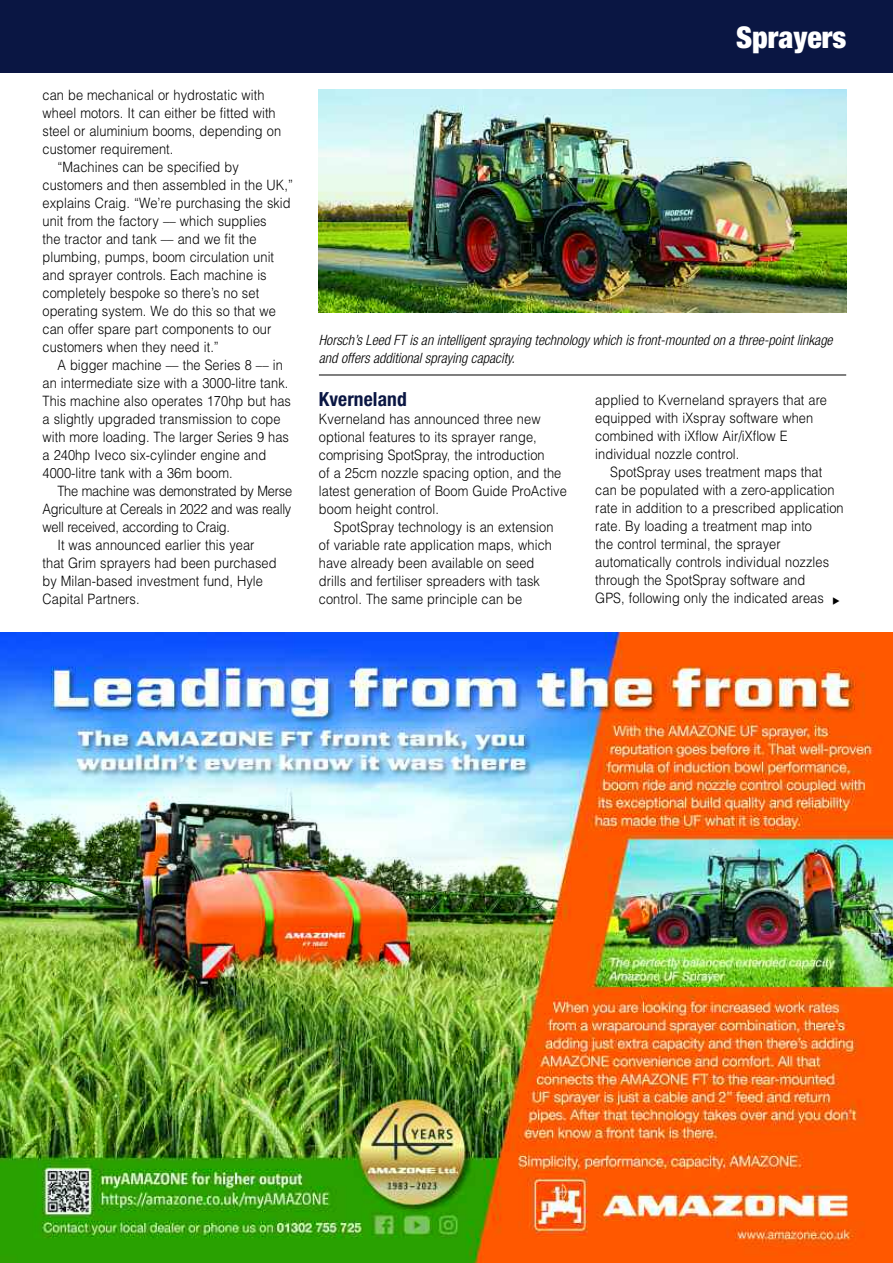
<style>
.page{position:relative;width:893px;height:1263px;background:#fff}
.page>*{position:absolute;margin:0;border:0;box-sizing:border-box;transform-origin:0 0}
.t1{font:900 condensed 30px "Helvetica Neue";color:#fff}
.t2{font:700 condensed 19.5px "Helvetica Neue";letter-spacing:.005em;color:#0a1643}
.t3{font:300 14.25px/18px "Helvetica";letter-spacing:.005em;color:#000;scale:.9 1}
.t4{font:italic 300 condensed 14.25px/18px "Helvetica Neue";color:#000}
.t5{font:300 14.25px "Helvetica";letter-spacing:-.015em;color:#000;scale:.9 1}
</style>
<div class="page">
<div style="left:0;top:0;width:893px;height:72px;background:#0a1643"></div>
<hr style="left:319px;top:375px;width:527px;height:1px;background:#000">
<img style="left:319px;top:89px;width:527px;height:223px">
<img style="left:0;top:633px;width:893px;height:630px">
<p class="t3" style="left:43px;top:86px;width:248px">can be mechanical or hydrostatic with</p>
<p class="t3" style="left:43px;top:104px;width:261px">wheel motors. It can either be fitted with</p>
<p class="t3" style="left:43px;top:122px;width:267px">steel or aluminium booms, depending on</p>
<p class="t3" style="left:43px;top:140px;width:147px">customer requirement.</p>
<p class="t3" style="left:57px;top:158px;width:203px">“Machines can be specified by</p>
<p class="t3" style="left:43px;top:176px;width:280px">customers and then assembled in the UK,”</p>
<p class="t3" style="left:43px;top:194px;width:277px">explains Craig. “We’re purchasing the skid</p>
<p class="t3" style="left:43px;top:212px;width:251px">unit from the factory –– which supplies</p>
<p class="t3" style="left:43px;top:230px;width:239px">the tractor and tank –– and we fit the</p>
<p class="t3" style="left:43px;top:248px;width:259px">plumbing, pumps, boom circulation unit</p>
<p class="t3" style="left:43px;top:266px;width:251px">and sprayer controls. Each machine is</p>
<p class="t3" style="left:43px;top:284px;width:242px">completely bespoke so there’s no set</p>
<p class="t3" style="left:43px;top:302px;width:261px">operating system. We do this so that we</p>
<p class="t3" style="left:43px;top:320px;width:256px">can offer spare part components to our</p>
<p class="t3" style="left:43px;top:338px;width:198px">customers when they need it.”</p>
<p class="t3" style="left:57px;top:356px;width:252px">A bigger machine –– the Series 8 –– in</p>
<p class="t3" style="left:43px;top:374px;width:275px">an intermediate size with a 3000-litre tank.</p>
<p class="t3" style="left:43px;top:392px;width:278px">This machine also operates 170hp but has</p>
<p class="t3" style="left:43px;top:410px;width:266px">a slightly upgraded transmission to cope</p>
<p class="t3" style="left:43px;top:428px;width:275px">with more loading. The larger Series 9 has</p>
<p class="t3" style="left:43px;top:446px;width:250px">a 240hp Iveco six-cylinder engine and</p>
<p class="t3" style="left:43px;top:464px;width:213px">4000-litre tank with a 36m boom.</p>
<p class="t5" style="left:57px;top:482px;width:262px">The machine was demonstrated by Merse</p>
<p class="t5" style="left:43px;top:500px;width:278px">Agriculture at Cereals in 2022 and was really</p>
<p class="t5" style="left:43px;top:518px;width:210px">well received, according to Craig.</p>
<p class="t3" style="left:57px;top:536px;width:220px">It was announced earlier this year</p>
<p class="t3" style="left:43px;top:554px;width:262px">that Grim sprayers had been purchased</p>
<p class="t3" style="left:43px;top:572px;width:246px">by Milan-based investment fund, Hyle</p>
<p class="t3" style="left:43px;top:590px;width:109px">Capital Partners.</p>
<h1 class="t1" style="left:736px;top:27px;width:112px">Sprayers</h1>
<p class="t4" style="left:319px;top:332px;width:515px">Horsch’s Leed FT is an intelligent spraying technology which is front-mounted on a three-point linkage and offers additional spraying capacity.</p>
<h2 class="t2" style="left:319px;top:392px;width:89px">Kverneland</h2>
<p class="t3" style="left:319px;top:410px;width:277px">Kverneland has announced three new optional features to its sprayer range, comprising SpotSpray, the introduction<br>of a 25cm nozzle spacing option, and the latest generation of Boom Guide ProActive boom height control.</p>
<p class="t3" style="left:319px;top:518px;width:262px;text-indent:15px">SpotSpray technology is an extension of variable rate application maps, which have already been available on seed drills and fertiliser spreaders with task control. The same principle can be</p>
<p class="t3" style="left:595px;top:391px;width:259px">applied to Kverneland sprayers that are equipped with iXspray software when combined with iXflow Air/iXflow E individual nozzle control.</p>
<p class="t3" style="left:595px;top:463px;width:278px;text-indent:15px">SpotSpray uses treatment maps that can be populated with a zero-application rate in addition to a prescribed application rate. By loading a treatment map into<br>the control terminal, the sprayer automatically controls individual nozzles through the SpotSpray software and<br>GPS, following only the indicated areas</p>
</div>
